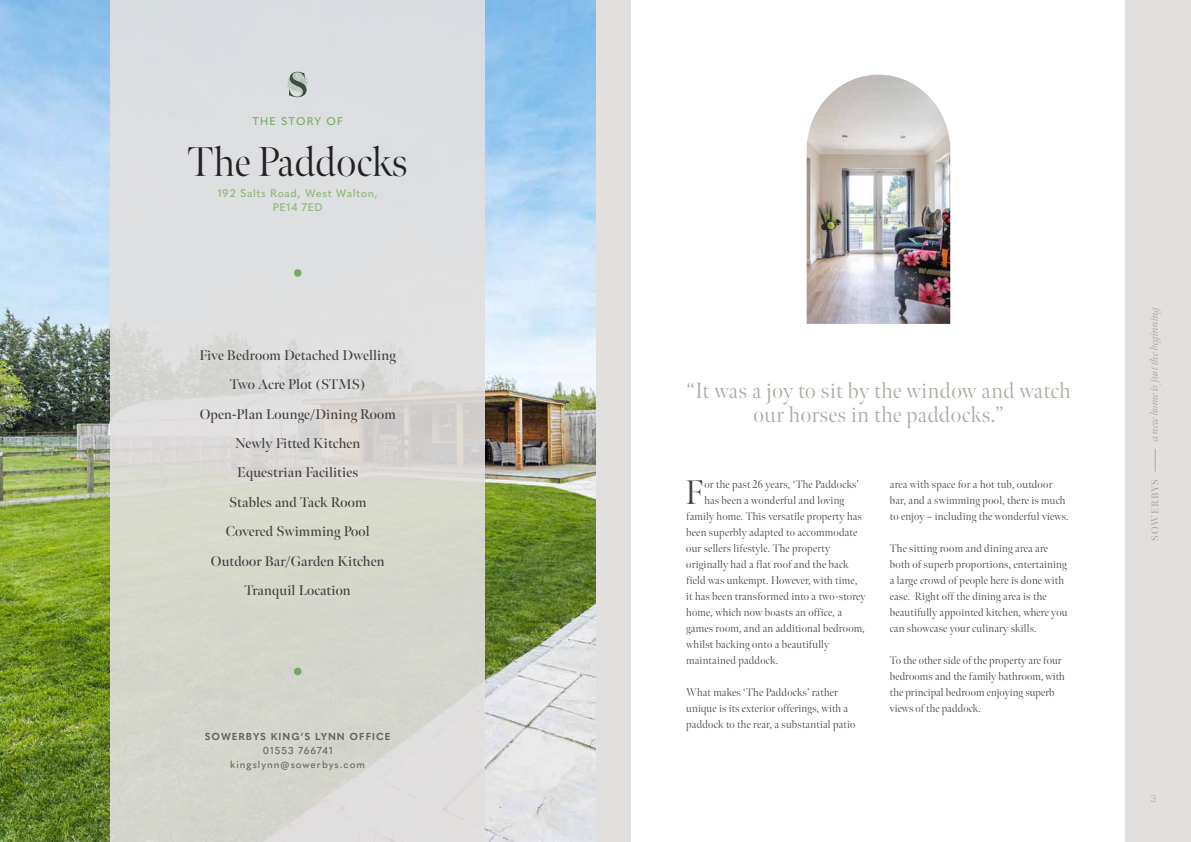
<style>
.page{position:relative;width:1191px;height:842px;background:#fff}
.page>*{position:absolute;margin:0;border:0;box-sizing:border-box;transform-origin:0 0}
.t1{font:300 41.5px "Meno Banner";color:#222223}
.t2{font:300 34px "Meno Banner";color:#434141}
.t3{font:300 22px/24px "Meno Banner";letter-spacing:.025em;color:#ada8a0;text-align:center}
.t4{font:600 14px/29.3px "Meno Banner";letter-spacing:.01em;color:#434141;text-align:center}
.t5{font:300 11px/16px "Meno Banner";letter-spacing:.02em;color:#434141}
.t6{font:600 11px/14px "Quasimoda";letter-spacing:.05em;color:#96ba81;text-align:center}
.t7{font:italic 11px "Meno Banner";letter-spacing:-.01em;color:#ada8a0}
.t8{font:500 11px "Quasimoda";letter-spacing:.1em;color:#76aa62}
.t9{font:500 10px/14px "Quasimoda";letter-spacing:.1em;color:#5e6662;text-align:center}
.t10{font:700 10px "Quasimoda";letter-spacing:.1em;color:#5e6662}
.t11{font:600 10px "Meno Banner";letter-spacing:.08em;color:#ada8a0}
.t12{font:300 10px "Quasimoda";color:#ada8a0}
</style>
<div class="page">
<div style="left:595px;top:0;width:596px;height:842px;background:#e2e0df"></div>
<svg style="left:1155px;top:449px;width:1px;height:22px"></svg>
<img style="left:0;top:0;width:595px;height:842px">
<svg style="left:111px;top:0;width:374px;height:842px;background:#d9dad7"></svg>
<div style="left:294px;top:269px;width:7px;height:8px;background:#76aa62;border-radius:50%"></div>
<div style="left:294px;top:668px;width:7px;height:7px;background:#76aa62;border-radius:50%"></div>
<svg style="left:287px;top:72px;width:21px;height:25px"></svg>
<div style="left:631px;top:0;width:494px;height:842px;background:#fff"></div>
<img style="left:806px;top:75px;width:144px;height:249px">
<p class="t8" style="left:252px;top:113px;width:92px">THE STORY OF</p>
<h1 class="t1" style="left:188px;top:137px;width:222px">The Paddocks</h1>
<p class="t6" style="left:218px;top:186px;width:162px">192 Salts Road, West Walton,<br>PE14 7ED</p>
<p class="t4" style="left:199px;top:341px;width:198px">Five Bedroom Detached Dwelling<br>Two Acre Plot (STMS)<br>Open-Plan Lounge/Dining Room<br>Newly Fitted Kitchen<br>Equestrian Facilities<br>Stables and Tack Room<br>Covered Swimming Pool<br>Outdoor Bar/Garden Kitchen<br>Tranquil Location</p>
<p class="t10" style="left:205px;top:728px;width:187px">SOWERBYS KING’S LYNN OFFICE</p>
<p class="t9" style="left:230px;top:742px;width:136px">01553 766741 kingslynn@sowerbys.com</p>
<h3 class="t3" style="left:686px;top:379px;width:385px">“It was a joy to sit by the window and watch our horses in the paddocks.”</h3>
<h2 class="t2" style="left:685px;top:472px;width:20px">F</h2>
<p class="t5" style="left:704px;top:477px;width:156px">or the past 26 years, ‘The Paddocks’</p>
<p class="t5" style="left:704px;top:493px;width:141px">has been a wonderful and loving</p>
<p class="t5" style="left:686px;top:509px;width:177px">family home. This versatile property has</p>
<p class="t5" style="left:686px;top:525px;width:173px">been superbly adapted to accommodate</p>
<p class="t5" style="left:686px;top:541px;width:145px">our sellers lifestyle. The property</p>
<p class="t5" style="left:686px;top:557px;width:164px">originally had a flat roof and the back</p>
<p class="t5" style="left:686px;top:573px;width:173px">field was unkempt. However, with time,</p>
<p class="t5" style="left:686px;top:589px;width:181px">it has been transformed into a two-storey</p>
<p class="t5" style="left:686px;top:605px;width:157px">home, which now boasts an office, a</p>
<p class="t5" style="left:686px;top:621px;width:180px">games room, and an additional bedroom,</p>
<p class="t5" style="left:686px;top:637px;width:144px">whilst backing onto a beautifully</p>
<p class="t5" style="left:686px;top:653px;width:94px">maintained paddock.</p>
<p class="t5" style="left:686px;top:685px;width:171px">What makes ‘The Paddocks’ rather unique is its exterior offerings, with a paddock to the rear, a substantial patio</p>
<p class="t5" style="left:889px;top:477px;width:180px">area with space for a hot tub, outdoor bar, and a swimming pool, there is much to enjoy – including the wonderful views.</p>
<p class="t5" style="left:889px;top:541px;width:179px">The sitting room and dining area are both of superb proportions, entertaining a large crowd of people here is done with ease. Right off the dining area is the beautifully appointed kitchen, where you can showcase your culinary skills.</p>
<p class="t5" style="left:889px;top:653px;width:177px">To the other side of the property are four bedrooms and the family bathroom, with the principal bedroom enjoying superb views of the paddock.</p>
<p class="t7" style="left:1147px;top:441px;width:138px;rotate:-90deg">a new home is just the beginning</p>
<p class="t11" style="left:1149px;top:541px;width:63px;rotate:-90deg">SOWERBYS</p>
<p class="t12" style="left:1150px;top:791px;width:7px">3</p>
</div>
